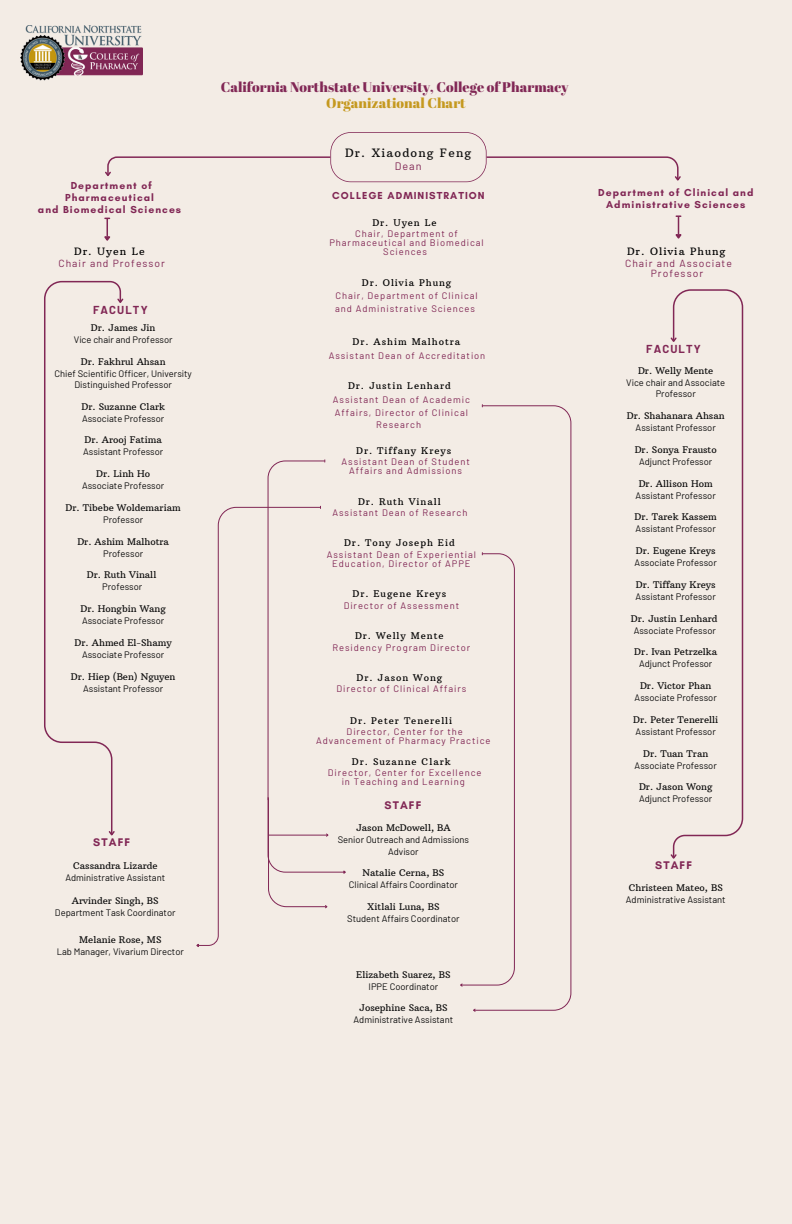
<style>
.page{position:relative;width:792px;height:1224px;background:#f3ece5}
.page>*{position:absolute;margin:0;border:0;box-sizing:border-box;transform-origin:0 0}
.t1{font:14px/16.5px "Abril Fatface";color:#812755;text-align:center}
.t2{font:11.8px "Arbutus Slab";letter-spacing:.1em;color:#0d0d0d}
.t3{font:700 11.3px "Glacial Indifference";letter-spacing:.1em;color:#812755}
.t4{font:700 11.3px "Barlow";letter-spacing:.1em;color:#812755}
.t5{font:10.8px "Barlow";color:#812755}
.t6{font:700 10.3px/12px "Glacial Indifference";letter-spacing:.1em;color:#812755;text-align:center}
.t7{font:10.3px/9.9px "Barlow";letter-spacing:.1em;color:#812755;text-align:center}
.t8{font:10.3px "Arbutus Slab";letter-spacing:.1em;color:#000}
.t9{font:9.4px/11.2px "Barlow";color:#0d0d0d;text-align:center}
.t10{font:9.4px "Arbutus Slab";color:#0d0d0d}
.t11{font:9.4px/9.2px "Barlow";letter-spacing:.1em;color:#812755;text-align:center}
.t12{font:9.4px "Arbutus Slab";letter-spacing:.1em;color:#000}
.s1{color:#c5991f}
</style>
<div class="page">
<img style="left:21px;top:26px;width:122px;height:55px">
<svg style="left:44px;top:280px;width:78px;height:550px"></svg>
<svg style="left:116px;top:297px;width:8px;height:8px"></svg>
<svg style="left:108px;top:830px;width:7px;height:6px"></svg>
<svg style="left:105px;top:132px;width:576px;height:50px"></svg>
<svg style="left:672px;top:289px;width:72px;height:564px"></svg>
<svg style="left:670px;top:336px;width:8px;height:8px"></svg>
<svg style="left:670px;top:853px;width:7px;height:6px"></svg>
<svg style="left:675px;top:215px;width:7px;height:24px"></svg>
<svg style="left:104px;top:218px;width:7px;height:23px"></svg>
<svg style="left:473px;top:405px;width:99px;height:606px"></svg>
<svg style="left:199px;top:507px;width:68px;height:439px"></svg>
<svg style="left:267px;top:460px;width:79px;height:449px"></svg>
<p class="t6" style="left:38px;top:179px;width:145px">Department of<br>Pharmaceutical<br>and Biomedical Sciences</p>
<p class="t8" style="left:74px;top:244px;width:72px">Dr. Uyen Le</p>
<p class="t7" style="left:58px;top:258px;width:108px">Chair and Professor</p>
<p class="t4" style="left:93px;top:302px;width:56px">FACULTY</p>
<p class="t10" style="left:91px;top:322px;width:66px">Dr. James Jin</p>
<p class="t9" style="left:74px;top:334px;width:100px">Vice chair and Professor</p>
<p class="t10" style="left:81px;top:355px;width:86px">Dr. Fakhrul Ahsan</p>
<p class="t9" style="left:54px;top:367px;width:139px">Chief Scientific Officer, University<br>Distinguished Professor</p>
<p class="t10" style="left:81px;top:400px;width:85px">Dr. Suzanne Clark</p>
<p class="t9" style="left:82px;top:412px;width:84px">Associate Professor</p>
<p class="t10" style="left:85px;top:434px;width:79px">Dr. Arooj Fatima</p>
<p class="t9" style="left:83px;top:446px;width:82px">Assistant Professor</p>
<p class="t10" style="left:96px;top:468px;width:56px">Dr. Linh Ho</p>
<p class="t9" style="left:82px;top:480px;width:84px">Associate Professor</p>
<p class="t10" style="left:66px;top:502px;width:117px">Dr. Tibebe Woldemariam</p>
<p class="t9" style="left:103px;top:514px;width:42px">Professor</p>
<p class="t10" style="left:77px;top:535px;width:93px">Dr. Ashim Malhotra</p>
<p class="t9" style="left:103px;top:547px;width:42px">Professor</p>
<p class="t10" style="left:87px;top:569px;width:71px">Dr. Ruth Vinall</p>
<p class="t9" style="left:102px;top:581px;width:42px">Professor</p>
<p class="t10" style="left:81px;top:603px;width:87px">Dr. Hongbin Wang</p>
<p class="t9" style="left:82px;top:615px;width:84px">Associate Professor</p>
<p class="t10" style="left:75px;top:637px;width:99px">Dr. Ahmed El-Shamy</p>
<p class="t9" style="left:82px;top:649px;width:84px">Associate Professor</p>
<p class="t10" style="left:71px;top:670px;width:106px">Dr. Hiep (Ben) Nguyen</p>
<p class="t9" style="left:83px;top:682px;width:82px">Assistant Professor</p>
<p class="t3" style="left:93px;top:835px;width:38px">STAFF</p>
<p class="t10" style="left:73px;top:860px;width:86px">Cassandra Lizarde</p>
<p class="t9" style="left:65px;top:872px;width:101px">Administrative Assistant</p>
<p class="t10" style="left:72px;top:895px;width:88px">Arvinder Singh, BS</p>
<p class="t9" style="left:55px;top:906px;width:122px">Department Task Coordinator</p>
<p class="t10" style="left:79px;top:933px;width:84px">Melanie Rose, MS</p>
<p class="t9" style="left:57px;top:945px;width:129px">Lab Manager, Vivarium Director</p>
<h2 class="t1" style="left:221px;top:78px;width:349px">California Northstate University, College of Pharmacy<br><span class="s1">Organizational Chart</span></h2>
<p class="t2" style="left:345px;top:145px;width:128px">Dr. Xiaodong Feng</p>
<p class="t5" style="left:395px;top:160px;width:29px">Dean</p>
<p class="t6" style="left:332px;top:189px;width:154px">COLLEGE ADMINISTRATION</p>
<p class="t12" style="left:372px;top:217px;width:66px">Dr. Uyen Le</p>
<p class="t11" style="left:329px;top:229px;width:156px">Chair, Department of<br>Pharmaceutical and Biomedical<br>Sciences</p>
<p class="t12" style="left:362px;top:277px;width:91px">Dr. Olivia Phung</p>
<h2 class="t11" style="left:335px;top:289px;width:144px;line-height:12.8px;text-align:left">Chair, Department of Clinical and Administrative Sciences</h2>
<p class="t12" style="left:353px;top:336px;width:109px">Dr. Ashim Malhotra</p>
<p class="t11" style="left:329px;top:351px;width:158px">Assistant Dean of Accreditation</p>
<p class="t12" style="left:348px;top:380px;width:104px">Dr. Justin Lenhard</p>
<p class="t11" style="left:333px;top:394px;width:138px">Assistant Dean of Academic</p>
<p class="t11" style="left:335px;top:407px;width:135px">Affairs, Director of Clinical</p>
<p class="t11" style="left:376px;top:420px;width:47px">Research</p>
<p class="t12" style="left:356px;top:444px;width:97px">Dr. Tiffany Kreys</p>
<p class="t11" style="left:342px;top:457px;width:130px">Assistant Dean of Student<br>Affairs and Admissions</p>
<p class="t12" style="left:358px;top:495px;width:84px">Dr. Ruth Vinall</p>
<p class="t11" style="left:332px;top:508px;width:137px">Assistant Dean of Research</p>
<p class="t12" style="left:344px;top:537px;width:112px">Dr. Tony Joseph Eid</p>
<p class="t11" style="left:327px;top:549px;width:151px">Assistant Dean of Experiential<br>Education, Director of APPE</p>
<p class="t12" style="left:352px;top:588px;width:95px">Dr. Eugene Kreys</p>
<p class="t11" style="left:344px;top:600px;width:117px">Director of Assessment</p>
<p class="t12" style="left:355px;top:630px;width:90px">Dr. Welly Mente</p>
<p class="t11" style="left:333px;top:642px;width:139px">Residency Program Director</p>
<p class="t12" style="left:357px;top:672px;width:87px">Dr. Jason Wong</p>
<p class="t11" style="left:337px;top:684px;width:131px">Director of Clinical Affairs</p>
<p class="t12" style="left:350px;top:715px;width:104px">Dr. Peter Tenerelli</p>
<p class="t11" style="left:316px;top:727px;width:176px">Director, Center for the<br>Advancement of Pharmacy Practice</p>
<p class="t12" style="left:352px;top:755px;width:100px">Dr. Suzanne Clark</p>
<p class="t11" style="left:328px;top:768px;width:155px">Director, Center for Excellence in Teaching and Learning</p>
<p class="t3" style="left:385px;top:798px;width:38px">STAFF</p>
<p class="t10" style="left:356px;top:822px;width:96px">Jason McDowell, BA</p>
<p class="t9" style="left:338px;top:834px;width:133px">Senior Outreach and Admissions<br>Advisor</p>
<p class="t10" style="left:363px;top:867px;width:83px">Natalie Cerna, BS</p>
<p class="t9" style="left:349px;top:879px;width:111px">Clinical Affairs Coordinator</p>
<p class="t10" style="left:367px;top:901px;width:74px">Xitlali Luna, BS</p>
<p class="t9" style="left:347px;top:913px;width:114px">Student Affairs Coordinator</p>
<p class="t10" style="left:356px;top:968px;width:96px">Elizabeth Suarez, BS</p>
<h2 class="t9" style="left:369px;top:980px;width:71px">IPPE Coordinator</h2>
<p class="t10" style="left:359px;top:1002px;width:90px">Josephine Saca, BS</p>
<h2 class="t9" style="left:354px;top:1014px;width:101px">Administrative Assistant</h2>
<p class="t6" style="left:598px;top:187px;width:157px">Department of Clinical and<br>Administrative Sciences</p>
<p class="t8" style="left:627px;top:244px;width:100px">Dr. Olivia Phung</p>
<p class="t7" style="left:625px;top:258px;width:108px">Chair and Associate<br>Professor</p>
<p class="t4" style="left:646px;top:341px;width:56px">FACULTY</p>
<p class="t10" style="left:638px;top:365px;width:77px">Dr. Welly Mente</p>
<h1 class="t9" style="left:626px;top:377px;width:101px">Vice chair and Associate<br>Professor</h1>
<h3 class="t10" style="left:627px;top:410px;width:99px">Dr. Shahanara Ahsan</h3>
<p class="t9" style="left:636px;top:422px;width:82px">Assistant Professor</p>
<p class="t10" style="left:635px;top:444px;width:84px">Dr. Sonya Frausto</p>
<h5 class="t9" style="left:639px;top:456px;width:75px">Adjunct Professor</h5>
<h5 class="t10" style="left:639px;top:477px;width:76px">Dr. Allison Hom</h5>
<h4 class="t9" style="left:636px;top:489px;width:82px">Assistant Professor</h4>
<p class="t10" style="left:635px;top:511px;width:84px">Dr. Tarek Kassem</p>
<p class="t9" style="left:636px;top:523px;width:82px">Assistant Professor</p>
<p class="t10" style="left:636px;top:545px;width:81px">Dr. Eugene Kreys</p>
<p class="t9" style="left:635px;top:557px;width:84px">Associate Professor</p>
<p class="t10" style="left:636px;top:579px;width:81px">Dr. Tiffany Kreys</p>
<p class="t9" style="left:636px;top:591px;width:82px">Assistant Professor</p>
<p class="t10" style="left:631px;top:612px;width:88px">Dr. Justin Lenhard</p>
<p class="t9" style="left:634px;top:624px;width:84px">Associate Professor</p>
<p class="t10" style="left:634px;top:646px;width:84px">Dr. Ivan Petrzelka</p>
<p class="t9" style="left:639px;top:658px;width:75px">Adjunct Professor</p>
<p class="t10" style="left:640px;top:680px;width:73px">Dr. Victor Phan</p>
<h2 class="t9" style="left:635px;top:692px;width:84px">Associate Professor</h2>
<p class="t10" style="left:633px;top:714px;width:87px">Dr. Peter Tenerelli</p>
<p class="t9" style="left:636px;top:726px;width:82px">Assistant Professor</p>
<p class="t10" style="left:643px;top:747px;width:67px">Dr. Tuan Tran</p>
<p class="t9" style="left:635px;top:759px;width:84px">Associate Professor</p>
<p class="t10" style="left:639px;top:781px;width:75px">Dr. Jason Wong</p>
<p class="t9" style="left:639px;top:793px;width:75px">Adjunct Professor</p>
<p class="t3" style="left:655px;top:859px;width:38px">STAFF</p>
<p class="t10" style="left:629px;top:882px;width:96px">Christeen Mateo, BS</p>
<p class="t9" style="left:626px;top:894px;width:101px">Administrative Assistant</p>
</div>
